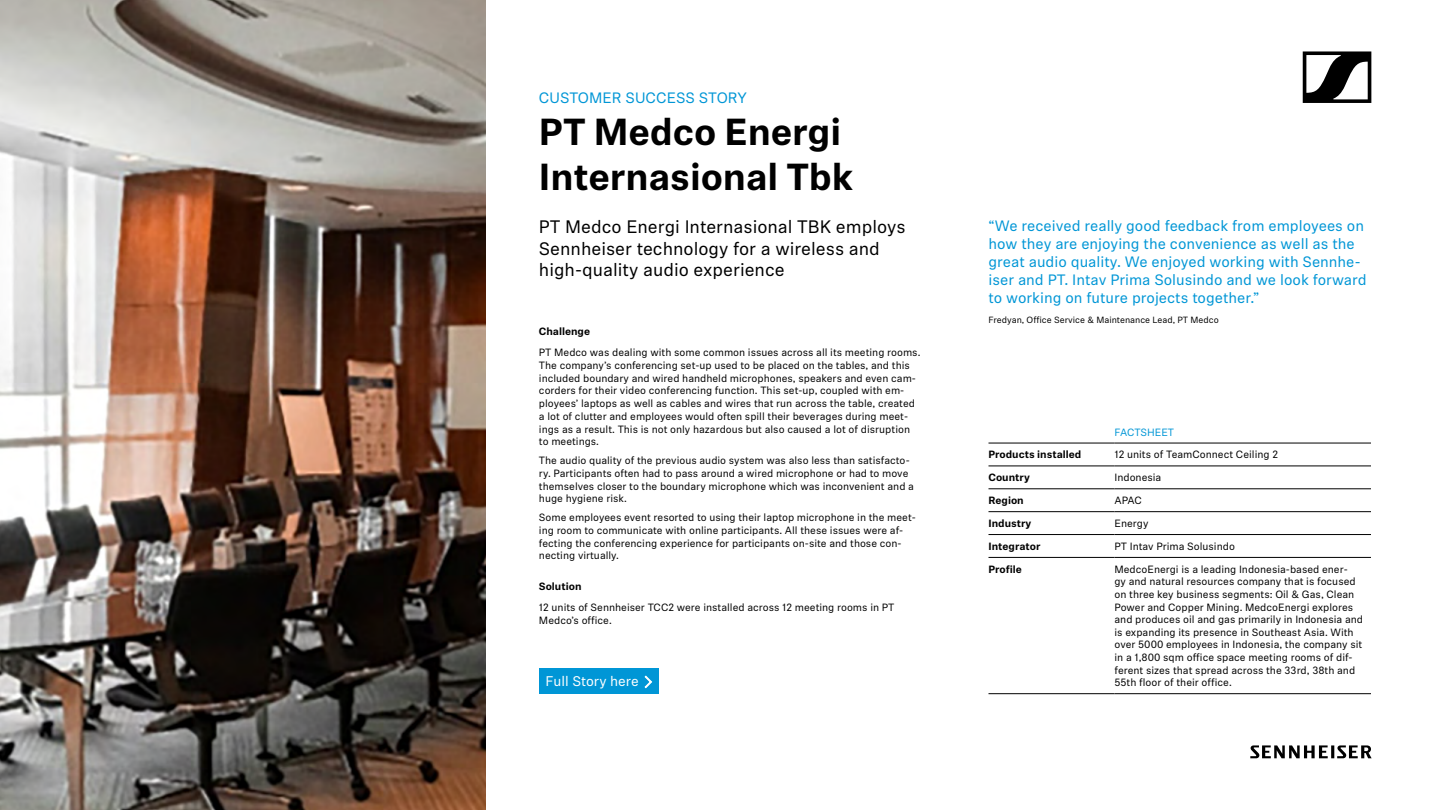
<style>
.page{position:relative;width:1440px;height:810px;background:#fff}
.page>*{position:absolute;margin:0;border:0;box-sizing:border-box;transform-origin:0 0}
.t1{font:700 37.5px/45px "Sennheiser Neue";letter-spacing:-.005em;color:#000}
.t2{font:18px/21.6px "Sennheiser Neue";color:#000}
.t3{font:15px/18px "Sennheiser Neue";color:#0096d6}
.t4{font:13.95px "Sennheiser Neue";color:#fff}
.t5{font:10.5px/12.8px "Sennheiser Neue";color:#000}
.t6{font:700 10.5px "Sennheiser Neue";color:#000}
.t7{font:10.5px "Sennheiser Neue";letter-spacing:-.005em;color:#0096d6}
.t8{font:9px "Sennheiser Neue";color:#000}
</style>
<div class="page">
<svg style="left:1303px;top:51px;width:68px;height:52px"></svg>
<svg style="left:1250px;top:745px;width:122px;height:13px"></svg>
<img style="left:0;top:0;width:486px;height:810px">
<hr style="left:988px;top:443px;width:126px;height:1px;background:#000">
<hr style="left:1114px;top:443px;width:257px;height:1px;background:#000">
<hr style="left:988px;top:466px;width:126px;height:1px;background:#000">
<hr style="left:1114px;top:466px;width:257px;height:1px;background:#000">
<hr style="left:988px;top:489px;width:126px;height:1px;background:#000">
<hr style="left:1114px;top:489px;width:257px;height:1px;background:#000">
<hr style="left:988px;top:511px;width:126px;height:1px;background:#000">
<hr style="left:1114px;top:511px;width:257px;height:1px;background:#000">
<hr style="left:988px;top:534px;width:126px;height:1px;background:#000">
<hr style="left:1114px;top:534px;width:257px;height:1px;background:#000">
<hr style="left:988px;top:557px;width:126px;height:1px;background:#000">
<hr style="left:1114px;top:557px;width:257px;height:1px;background:#000">
<hr style="left:988px;top:693px;width:126px;height:1px;background:#000">
<hr style="left:1114px;top:693px;width:257px;height:1px;background:#000">
<div style="left:539px;top:668px;width:120px;height:26px;background:#0096d6"></div>
<svg style="left:645px;top:676px;width:7px;height:12px"></svg>
<h3 class="t3" style="left:539px;top:88px;width:210px">CUSTOMER SUCCESS STORY</h3>
<h1 class="t1" style="left:539px;top:108px;width:316px">PT Medco Energi<br>Internasional Tbk</h1>
<h2 class="t2" style="left:539px;top:215px;width:368px">PT Medco Energi Internasional TBK employs<br>Sennheiser technology for a wireless and high-quality audio experience</h2>
<p class="t3" style="left:988px;top:216px;width:380px">“We received really good feedback from employees on how they are enjoying the convenience as well as the great audio quality. We enjoyed working with Sennhe&shy;iser and PT. Intav Prima Solusindo and we look forward to working on future projects together.”</p>
<p class="t8" style="left:988px;top:314px;width:232px">Fredyan, Office Service &amp; Maintenance Lead, PT Medco</p>
<p class="t6" style="left:539px;top:324px;width:53px">Challenge</p>
<p class="t5" style="left:539px;top:346px;width:383px">PT Medco was dealing with some common issues across all its meeting rooms.<br>The company’s conferencing set-up used to be placed on the tables, and this included boundary and wired handheld microphones, speakers and even cam&shy;corders for their video conferencing function. This set-up, coupled with em&shy;ployees’ laptops as well as cables and wires that run across the table, created a lot of clutter and employees would often spill their beverages during meet&shy;ings as a result. This is not only hazardous but also caused a lot of disruption to meetings.</p>
<p class="t5" style="left:539px;top:454px;width:377px">The audio quality of the previous audio system was also less than satisfacto&shy;ry. Participants often had to pass around a wired microphone or had to move themselves closer to the boundary microphone which was inconvenient and a huge hygiene risk.</p>
<p class="t5" style="left:539px;top:511px;width:378px">Some employees event resorted to using their laptop microphone in the meet&shy;ing room to communicate with online participants. All these issues were af&shy;fecting the conferencing experience for participants on-site and those con&shy;necting virtually.</p>
<p class="t6" style="left:539px;top:579px;width:44px">Solution</p>
<p class="t5" style="left:539px;top:601px;width:357px">12 units of Sennheiser TCC2 were installed across 12 meeting rooms in PT<br>Medco’s office.</p>
<p class="t7" style="left:1114px;top:425px;width:61px">FACTSHEET</p>
<p class="t6" style="left:988px;top:447px;width:94px">Products installed</p>
<p class="t5" style="left:1114px;top:448px;width:165px">12 units of TeamConnect Ceiling 2</p>
<p class="t6" style="left:988px;top:470px;width:43px">Country</p>
<p class="t5" style="left:1114px;top:471px;width:48px">Indonesia</p>
<p class="t6" style="left:988px;top:493px;width:37px">Region</p>
<p class="t5" style="left:1114px;top:494px;width:29px">APAC</p>
<p class="t6" style="left:988px;top:516px;width:44px">Industry</p>
<p class="t5" style="left:1114px;top:516px;width:35px">Energy</p>
<p class="t6" style="left:988px;top:539px;width:53px">Integrator</p>
<p class="t5" style="left:1114px;top:539px;width:122px">PT Intav Prima Solusindo</p>
<p class="t6" style="left:988px;top:562px;width:35px">Profile</p>
<p class="t5" style="left:1114px;top:562px;width:250px">MedcoEnergi is a leading Indonesia-based ener-<br>gy and natural resources company that is focused on three key business segments: Oil &amp; Gas, Clean Power and Copper Mining. MedcoEnergi explores and produces oil and gas primarily in Indonesia and is expanding its presence in Southeast Asia. With over 5000 employees in Indonesia, the company sit in a 1,800 sqm office space meeting rooms of dif&shy;ferent sizes that spread across the 33rd, 38th and</p>
<h3 class="t4" style="left:546px;top:672px;width:95px">Full Story here</h3>
<p class="t5" style="left:1114px;top:676px;width:119px">55th floor of their office.</p>
</div>
